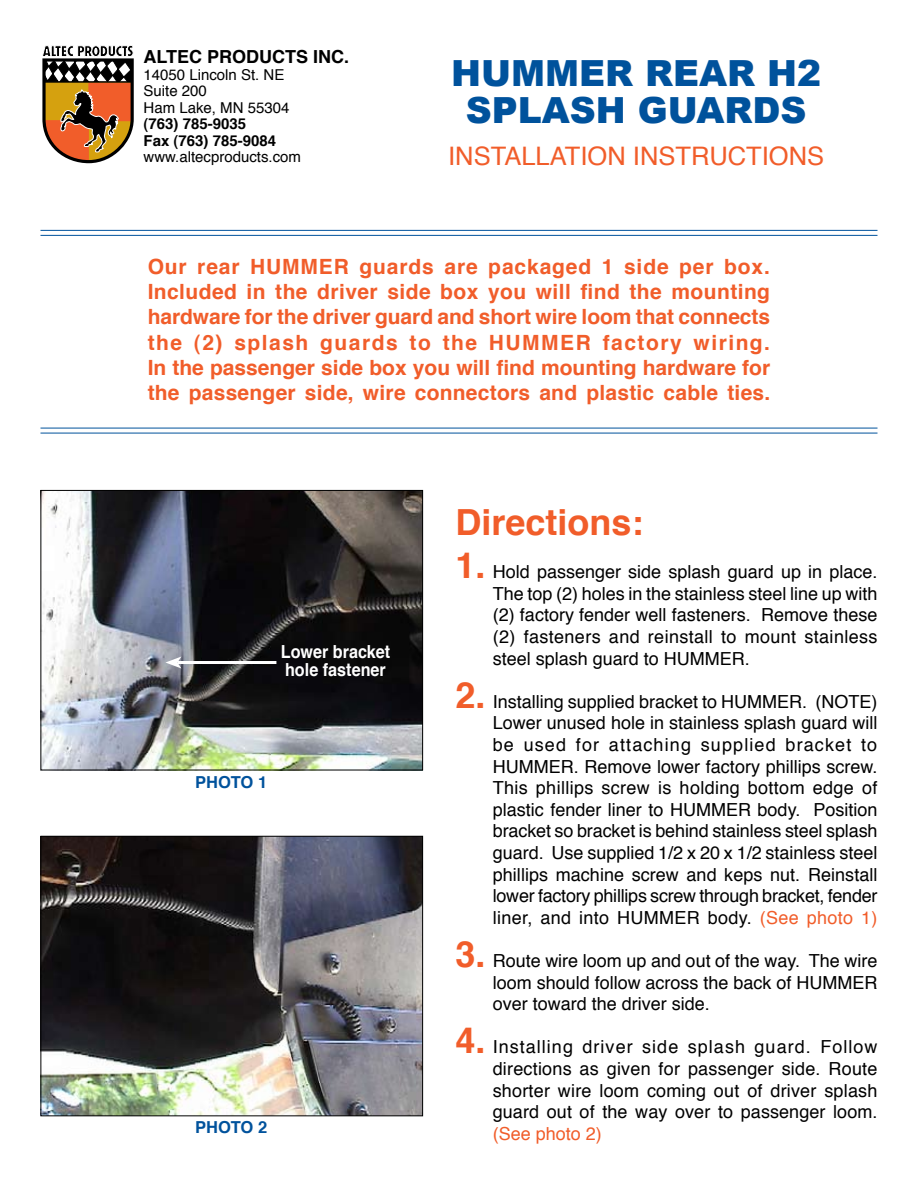
<style>
.page{position:relative;width:918px;height:1188px;background:#fff}
.page>*{position:absolute;margin:0;border:0;box-sizing:border-box;transform-origin:0 0}
.t1{font:900 36px/37.5px "Arial";color:#00529c;text-align:center}
.t2{font:700 36px "Helvetica";color:#f15d2a}
.t3{font:25.5px "Helvetica";color:#f15d2a}
.t4{font:700 21px/25.2px "Helvetica";letter-spacing:.01em;color:#f15d2a;text-align:justify}
.t5{font:18px/21.6px "Helvetica";color:#000;text-align:justify}
.t6{font:18px "Helvetica";letter-spacing:.065em;color:#000}
.t7{font:700 18px/18px "Helvetica";color:#fff;scale:.9 1}
.t8{font:700 18px "Helvetica";color:#000}
.t9{font:18px "Helvetica";color:#f15d2a}
.t10{font:700 16.5px "Helvetica";color:#00529c}
.t11{font:15px/16.5px "Helvetica";color:#000}
.t12{font:700 15px/16.5px "Helvetica";color:#000}
.s1{font-weight:700;font-size:36px;color:#f15d2a}
.s2{color:#f15d2a}
</style>
<div class="page">
<svg style="left:42px;top:45px;width:92px;height:118px"></svg>
<hr style="left:40px;top:230px;width:838px;height:1px;background:#00529c">
<hr style="left:40px;top:235px;width:838px;height:1px;background:#00529c">
<img style="left:42px;top:492px;width:379px;height:276px">
<div style="left:40px;top:490px;width:383px;height:280px;border:1px solid #000"></div>
<img style="left:42px;top:838px;width:379px;height:276px">
<div style="left:40px;top:836px;width:383px;height:280px;border:1px solid #000"></div>
<hr style="left:40px;top:428px;width:838px;height:1px;background:#00529c">
<hr style="left:40px;top:433px;width:838px;height:1px;background:#00529c">
<hr style="left:177px;top:661px;width:99px;height:3px;background:#fff">
<svg style="left:165px;top:657px;width:16px;height:12px"></svg>
<p class="t8" style="left:144px;top:42px;width:207px">ALTEC PRODUCTS INC.</p>
<p class="t11" style="left:144px;top:67px;width:147px">14050 Lincoln St. NE<br>Suite 200<br>Ham Lake, MN 55304</p>
<p class="t12" style="left:144px;top:116px;width:134px">(763) 785-9035<br>Fax (763) 785-9084</p>
<p class="t11" style="left:144px;top:149px;width:159px">www.altecproducts.com</p>
<h1 class="t1" style="left:451px;top:53px;width:371px">HUMMER REAR H2<br>SPLASH GUARDS</h1>
<h2 class="t3" style="left:448px;top:137px;width:358px">Installation Instructions</h2>
<p class="t4" style="left:148px;top:254px;width:624px">Our rear HUMMER guards are packaged 1 side per box.<br>Included in the driver side box you will find the mounting hardware for the driver guard and short wire loom that connects the (2) splash guards to the HUMMER factory wiring.<br>In the passenger side box you will find mounting hardware for the passenger side, wire connectors and plastic cable ties.</p>
<p class="t7" style="left:281px;top:643px;width:123px">Lower bracket hole fastener</p>
<p class="t10" style="left:195px;top:769px;width:24px">Photo</p>
<p class="t10" style="left:258px;top:769px;width:11px">1</p>
<p class="t10" style="left:195px;top:1114px;width:24px">Photo</p>
<p class="t10" style="left:258px;top:1114px;width:11px">2</p>
<h1 class="t2" style="left:456px;top:493px;width:190px">Directions:</h1>
<p class="t5" style="left:456px;top:562px;width:423px"><span class="s1">1.</span> Hold passenger side splash guard up in place.<br>T</p>
<p class="t5" style="left:493px;top:583px;width:386px;text-indent:11px">he top (2) holes in the stainless steel line up with (2) factory fender well fasteners. Remove these (2) fasteners and reinstall to mount stainless steel splash guard to HU MMER.</p>
<p class="t5" style="left:456px;top:691px;width:423px"><span class="s1">2.</span> Installing supplied bracket to HU MMER. (NOTE)</p>
<p class="t5" style="left:493px;top:713px;width:386px">Lower unused hole in stainless splash guard will</p>
<p class="t6" style="left:493px;top:731px;width:386px">be used for attaching supplied bracket to</p>
<p class="t5" style="left:493px;top:756px;width:386px">HU MMER. Remove lower factory phillips screw.</p>
<p class="t5" style="left:456px;top:778px;width:25px">T</p>
<p class="t5" style="left:493px;top:778px;width:386px;text-indent:11px">his phillips screw is holding bottom edge of plastic fender liner to HU MMER body. Position bracket so bracket is behind stainless steel splash guard. Use supplied 1/2 x 20 x 1/2 stainless steel phillips machine screw and keps nut. Reinstall lower factory phillips screw through bracket, fender liner, and into HU MMER body. <span class="s2">(See photo 1)</span></p>
<p class="t5" style="left:493px;top:950px;width:386px;text-align:left;text-indent:-37px"><span class="s1">3.</span> Route wire loom up and out of the way. The wire loom should follow across the back of HU MMER over toward the driver side.</p>
<p class="t5" style="left:493px;top:1037px;width:386px;text-indent:-37px"><span class="s1">4.</span> Installing driver side splash guard. Follow directions as given for passenger side. Route shorter wire loom coming out of driver splash guard out of the way over to passenger loom.</p>
<p class="t9" style="left:493px;top:1120px;width:111px">(See photo 2)</p>
</div>
